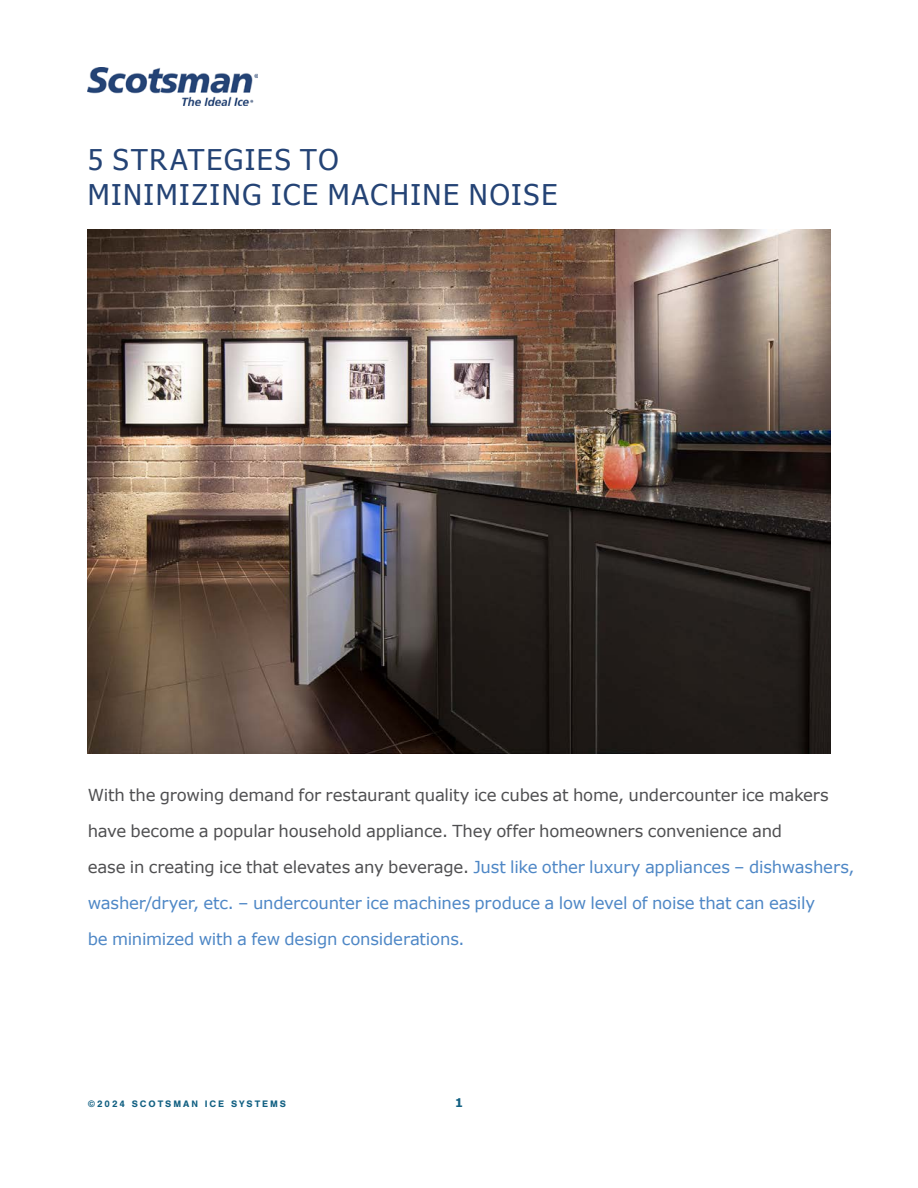
<style>
.page{position:relative;width:918px;height:1188px;background:#fff}
.page>*{position:absolute;margin:0;border:0;box-sizing:border-box;transform-origin:0 0}
.t1{font:28.5px/34.5px "Tahoma";letter-spacing:.06em;color:#244375}
.t2{font:16.5px/36px "Verdana";letter-spacing:-.015em;color:#4f4f51}
.t3{font:700 12px "Verdana";color:#126082}
.t4{font:700 9.75px "Nimbus San";letter-spacing:.2em;color:#126082}
.s1{color:#4e87c6}
</style>
<div class="page">
<img style="left:88px;top:230px;width:742px;height:523px">
<img style="left:88px;top:68px;width:170px;height:37px">
<h1 class="t1" style="left:88px;top:141px;width:471px">5 STRATEGIES TO<br>MINIMIZING ICE MACHINE NOISE</h1>
<p class="t2" style="left:88px;top:777px;width:768px">With the growing demand for restaurant quality ice cubes at home, undercounter ice makers have become a popular household appliance. They offer homeowners convenience and<br>ease in creating ice that elevates any beverage. <span class="s1">Just like other luxury appliances – dishwashers, washer/dryer, etc. – undercounter ice machines produce a low level of noise that can easily<br>be minimized with a few design considerations.</span></p>
<p class="t4" style="left:88px;top:1098px;width:200px">©2024 SCOTSMAN ICE SYSTEMS</p>
<p class="t3" style="left:455px;top:1095px;width:10px">1</p>
</div>
